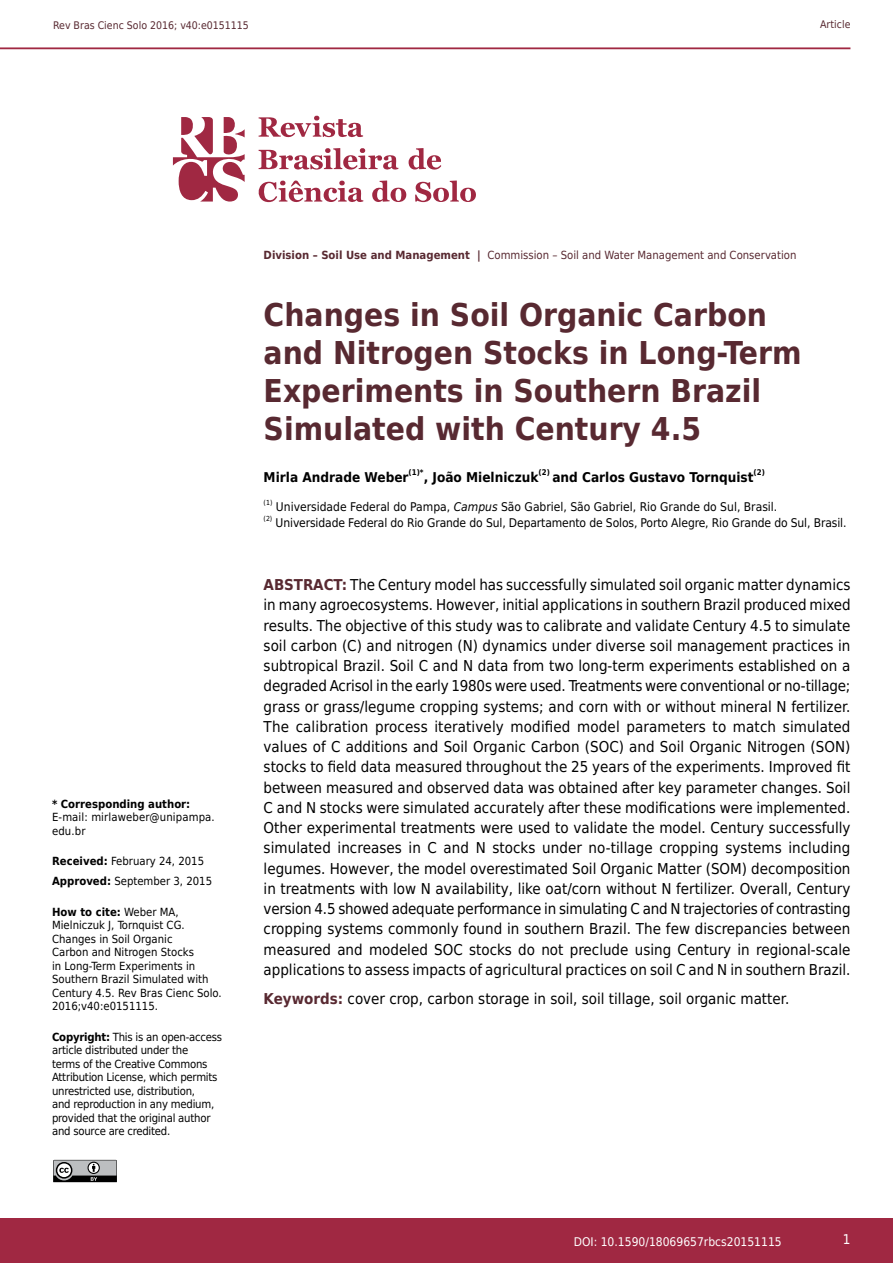
<style>
.page{position:relative;width:893px;height:1263px;background:#fff}
.page>*{position:absolute;margin:0;border:0;box-sizing:border-box;transform-origin:0 0}
.t1{font:700 31.5px/37.8px "DejaVu Sans Condensed";color:#582931}
.t2{font:15px/20.2px "DejaVu Sans Condensed";color:#000;text-align:justify}
.t3{font:700 13.5px "DejaVu Sans Condensed";color:#000}
.t4{font:13.5px "DejaVu Sans Condensed";color:#fff}
.t5{font:12px "DejaVu Sans Condensed";letter-spacing:-.01em;color:#000}
.t6{font:12px "DejaVu Sans Condensed";color:#fff}
.t7{font:11.25px/13.5px "DejaVu Sans Condensed";color:#000}
.t8{font:11.25px/13.5px "DejaVu Sans Condensed";letter-spacing:-.02em;color:#000}
.t9{font:11.25px "DejaVu Sans Condensed";color:#582931}
.t10{font:11.25px/13.5px "DejaVu Sans Condensed";letter-spacing:.01em;color:#000}
.t11{font:700 11.25px "DejaVu Sans Condensed";color:#000}
.t12{font:10.5px "DejaVu Sans Condensed";color:#582931}
.t13{font:700 7.8px "DejaVu Sans Condensed";color:#000}
.t14{font:6.9px "DejaVu Sans Condensed";color:#000}
.s1{font-weight:700}
.s2{font-style:italic}
.s3{font-weight:700;color:#582931}
</style>
<div class="page">
<hr style="left:0;top:47px;width:850px;height:2px;background:#a02842">
<svg style="left:53px;top:1160px;width:64px;height:22px"></svg>
<div style="left:0;top:1218px;width:893px;height:45px;background:#a02842"></div>
<svg style="left:173px;top:115px;width:303px;height:88px"></svg>
<p class="t12" style="left:53px;top:17px;width:197px">Rev Bras Cienc Solo 2016; v40:e0151115</p>
<p class="t12" style="left:820px;top:16px;width:32px">Article</p>
<p class="t9" style="left:264px;top:246px;width:534px"><span class="s1">Division – Soil Use and Management |</span> Commission – Soil and Water Management and Conservation</p>
<p class="t11" style="left:52px;top:795px;width:140px">* Corresponding author:</p>
<p class="t10" style="left:52px;top:810px;width:164px">E-mail: mirlaweber@unipampa. edu.br</p>
<p class="t7" style="left:52px;top:851px;width:162px;line-height:20px"><span class="s1">Received:</span> February 24, 2015<br><span class="s1">Approved:</span> September 3, 2015</p>
<p class="t7" style="left:52px;top:905px;width:171px"><span class="s1">How to cite:</span> Weber MA,<br>Mielniczuk J, Tornquist CG.<br>Changes in Soil Organic<br>Carbon and Nitrogen Stocks<br>in Long-Term Experiments in<br>Southern Brazil Simulated with<br>Century 4.5. Rev Bras Cienc Solo.<br>2016;v40:e0151115.</p>
<p class="t8" style="left:52px;top:1030px;width:172px"><span class="s1">Copyright:</span> This is an open-access article distributed under the<br>terms of the Creative Commons<br>Attribution License, which permits unrestricted use, distribution,<br>and reproduction in any medium, provided that the original author and source are credited.</p>
<h1 class="t1" style="left:264px;top:295px;width:540px">Changes in Soil Organic Carbon and Nitrogen Stocks in Long-Term<br>Experiments in Southern Brazil<br>Simulated with Century 4.5</h1>
<p class="t3" style="left:264px;top:466px;width:146px">Mirla Andrade Weber</p>
<p class="t13" style="left:409px;top:466px;width:17px">(1)*</p>
<p class="t3" style="left:424px;top:466px;width:116px">, João Mielniczuk</p>
<p class="t13" style="left:539px;top:466px;width:13px">(2)</p>
<p class="t3" style="left:552px;top:466px;width:203px">and Carlos Gustavo Tornquist</p>
<p class="t13" style="left:754px;top:466px;width:13px">(2)</p>
<p class="t14" style="left:264px;top:497px;width:10px">(1)</p>
<p class="t5" style="left:276px;top:497px;width:503px">Universidade Federal do Pampa, <span class="s2">Campus</span> São Gabriel, São Gabriel, Rio Grande do Sul, Brasil.</p>
<p class="t14" style="left:264px;top:513px;width:10px">(2)</p>
<p class="t5" style="left:276px;top:513px;width:572px">Universidade Federal do Rio Grande do Sul, Departamento de Solos, Porto Alegre, Rio Grande do Sul, Brasil.</p>
<p class="t2" style="left:264px;top:574px;width:588px"><span class="s3">ABSTRACT:</span> The Century model has successfully simulated soil organic matter dynamics in many agroecosystems. However, initial applications in southern Brazil produced mixed results. The objective of this study was to calibrate and validate Century 4.5 to simulate soil carbon (C) and nitrogen (N) dynamics under diverse soil management practices in subtropical Brazil. Soil C and N data from two long-term experiments established on a degraded Acrisol in the early 1980s were used. Treatments were conventional or no-tillage; grass or grass/legume cropping systems; and corn with or without mineral N fertilizer.<br>The calibration process iteratively modified model parameters to match simulated values of C additions and Soil Organic Carbon (SOC) and Soil Organic Nitrogen (SON) stocks to field data measured throughout the 25 years of the experiments. Improved fit between measured and observed data was obtained after key parameter changes. Soil C and N stocks were simulated accurately after these modifications were implemented.<br>Other experimental treatments were used to validate the model. Century successfully simulated increases in C and N stocks under no-tillage cropping systems including legumes. However, the model overestimated Soil Organic Matter (SOM) decomposition in treatments with low N availability, like oat/corn without N fertilizer. Overall, Century version 4.5 showed adequate performance in simulating C and N trajectories of contrasting cropping systems commonly found in southern Brazil. The few discrepancies between measured and modeled SOC stocks do not preclude using Century in regional-scale applications to assess impacts of agricultural practices on soil C and N in southern Brazil.</p>
<p class="t2" style="left:264px;top:988px;width:527px"><span class="s3">Keywords:</span> cover crop, carbon storage in soil, soil tillage, soil organic matter.</p>
<p class="t6" style="left:574px;top:1231px;width:209px">DOI: 10.1590/18069657rbcs20151115</p>
<p class="t4" style="left:843px;top:1228px;width:9px">1</p>
</div>
